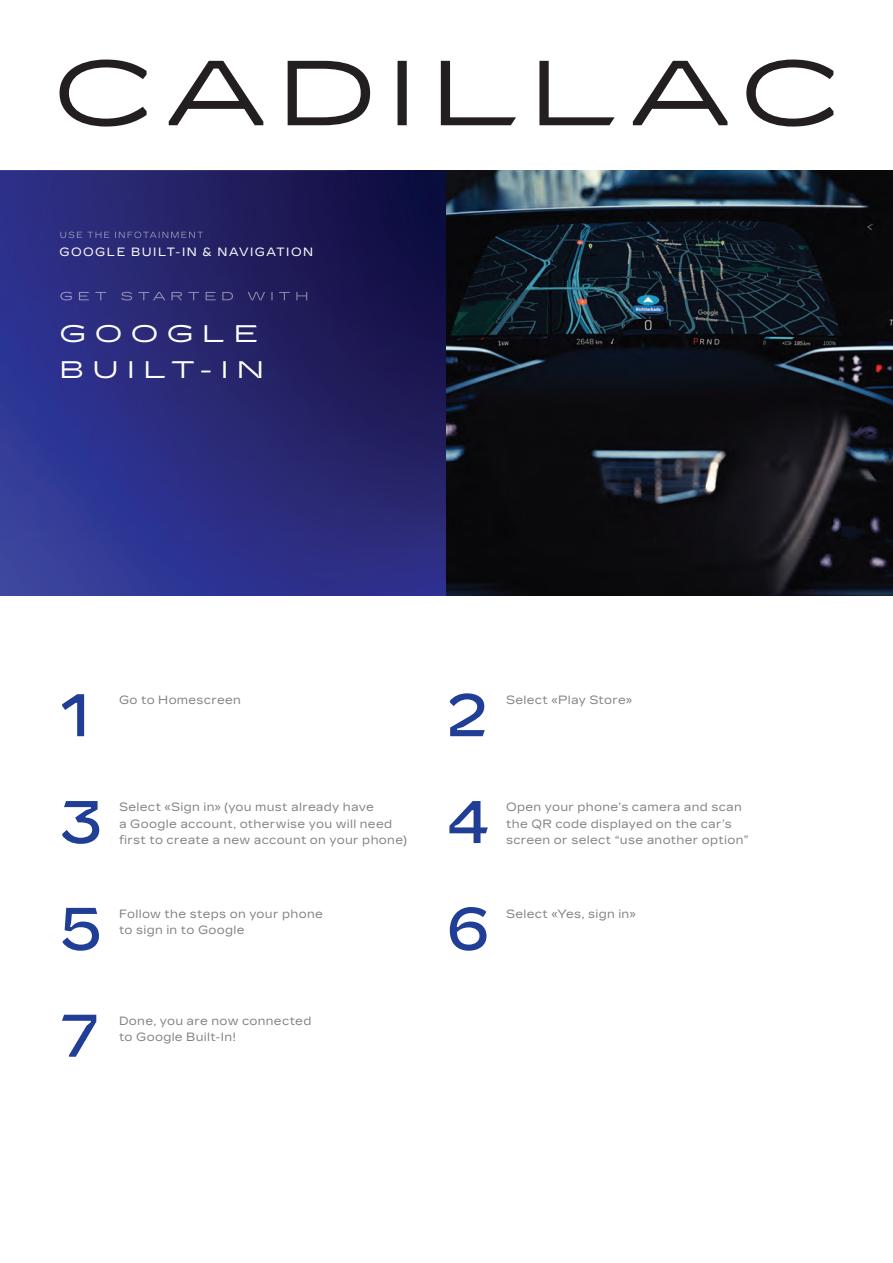
<style>
.page{position:relative;width:893px;height:1263px;background:#fff}
.page>*{position:absolute;margin:0;border:0;box-sizing:border-box;transform-origin:0 0}
.t1{font:500 60px "Cadillac Gothic";color:#203e96}
.t2{font:expanded 24px/36px "Cadillac Gothic";letter-spacing:.35em;color:#fff}
.t3{font:12px/16.5px "Cadillac Gothic";letter-spacing:.025em;color:#808285}
.t4{font:12px "Cadillac Gothic";letter-spacing:.12em;color:#fff}
</style>
<div class="page">
<img style="left:0;top:170px;width:446px;height:425px">
<svg style="left:446px;top:170px;width:447px;height:425px;background:#141a21"></svg>
<img style="left:60px;top:292px;width:247px;height:8px">
<svg style="left:60px;top:60px;width:773px;height:67px"></svg>
<img style="left:60px;top:232px;width:143px;height:6px">
<p class="t4" style="left:60px;top:245px;width:255px">GOOGLE BUILT-IN &amp; NAVIGATION</p>
<h2 class="t2" style="left:60px;top:316px;width:206px">GOOGLE<br>BUILT-IN</h2>
<h1 class="t1" style="left:60px;top:681px;width:31px">1</h1>
<p class="t3" style="left:119px;top:692px;width:123px">Go to Homescreen</p>
<h1 class="t1" style="left:60px;top:787px;width:45px">3</h1>
<p class="t3" style="left:119px;top:799px;width:289px">Select «Sign in» (you must already have<br>a Google account, otherwise you will need first to create a new account on your phone)</p>
<h1 class="t1" style="left:60px;top:894px;width:45px">5</h1>
<p class="t3" style="left:119px;top:906px;width:205px">Follow the steps on your phone to sign in to Google</p>
<h1 class="t1" style="left:60px;top:1001px;width:41px">7</h1>
<p class="t3" style="left:119px;top:1012px;width:194px">Done, you are now connected to Google Built-In!</p>
<h1 class="t1" style="left:446px;top:681px;width:43px">2</h1>
<p class="t3" style="left:506px;top:692px;width:128px">Select «Play Store»</p>
<h1 class="t1" style="left:446px;top:787px;width:46px">4</h1>
<p class="t3" style="left:506px;top:799px;width:244px">Open your phone’s camera and scan the QR code displayed on the car’s screen or select “use another option”</p>
<h1 class="t1" style="left:446px;top:894px;width:45px">6</h1>
<p class="t3" style="left:506px;top:906px;width:131px">Select «Yes, sign in»</p>
</div>
